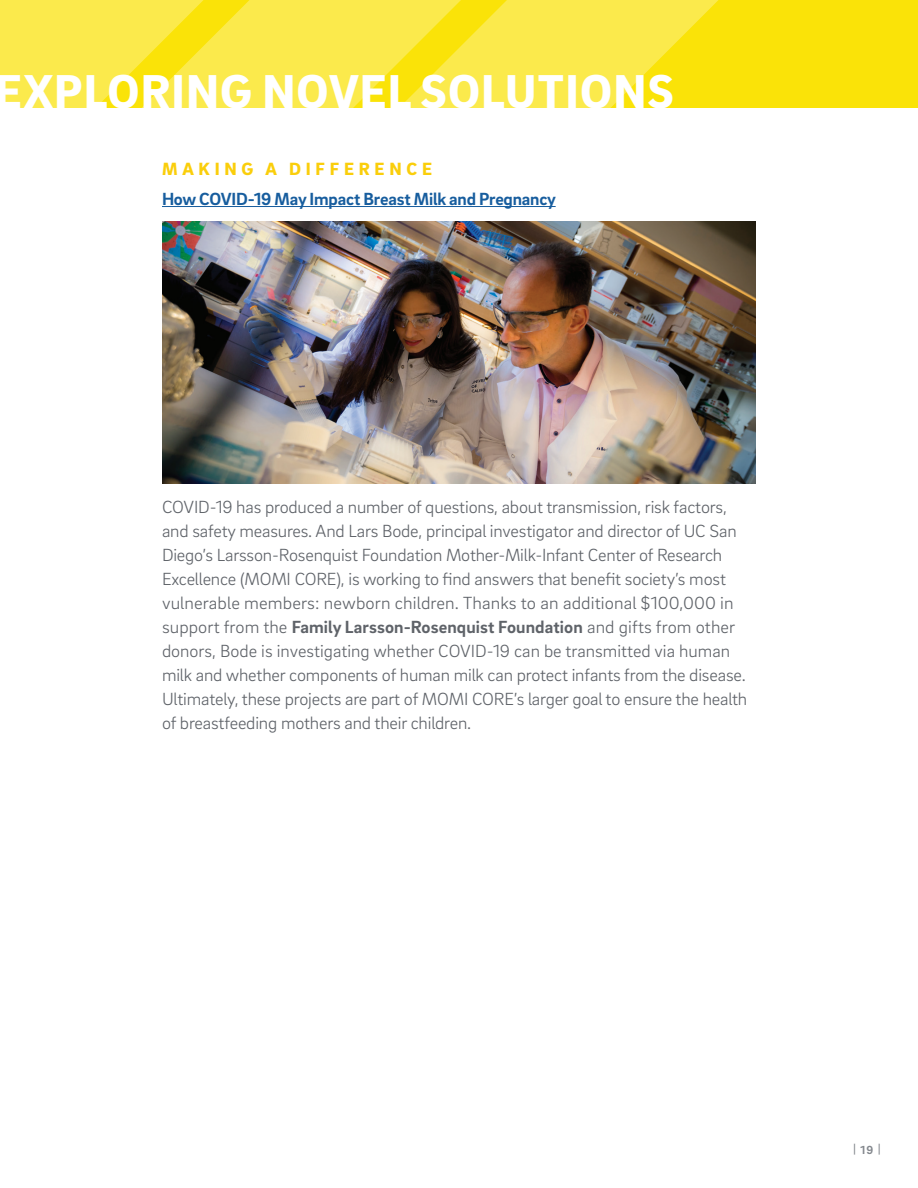
<style>
.page{position:relative;width:918px;height:1188px;background:#fff}
.page>*{position:absolute;margin:0;border:0;box-sizing:border-box;transform-origin:0 0}
.t1{font:900 48.75px "Brix Sans";letter-spacing:.025em;color:#fff}
.t2{font:900 18.15px "Brix Sans";letter-spacing:.265em;color:#face0b}
.t3{font:300 18px/24px "Brix Sans";letter-spacing:-.01em;color:#5f6369}
.t4{font:700 18px "Brix Sans";letter-spacing:-.01em;color:#175d9e}
.t5{font:700 12px "Brix Sans";color:#84888e}
.s1{font-weight:700}
</style>
<div class="page">
<img style="left:162px;top:221px;width:594px;height:263px">
<div style="left:0;top:0;width:918px;height:108px;background:#fae308"></div>
<svg style="left:0;top:0;width:718px;height:108px;fill:#fbea4c"></svg>
<hr style="left:162px;top:206px;width:394px;height:1px;background:#175d9e">
<p class="t1" style="left:-4px;top:59px;width:680px">EXPLORING NOVEL SOLUTIONS</p>
<p class="t2" style="left:162px;top:157px;width:271px">MAKING A DIFFERENCE</p>
<p class="t4" style="left:162px;top:187px;width:396px">How COVID-19 May Impact Breast Milk and Pregnancy</p>
<p class="t3" style="left:162px;top:495px;width:587px">COVID-19 has produced a number of questions, about transmission, risk factors, and safety measures. And Lars Bode, principal investigator and director of UC San Diego’s Larsson-Rosenquist Foundation Mother-Milk-Infant Center of Research Excellence (MOMI CORE), is working to find answers that benefit society’s most vulnerable members: newborn children. Thanks to an additional $100,000 in support from the <span class="s1">Family Larsson-Rosenquist Foundation</span> and gifts from other donors, Bode is investigating whether COVID-19 can be transmitted via human milk and whether components of human milk can protect infants from the disease.<br>Ultimately, these projects are part of MOMI CORE’s larger goal to ensure the health of breastfeeding mothers and their children.</p>
<p class="t5" style="left:854px;top:1141px;width:28px">| 19 |</p>
</div>
